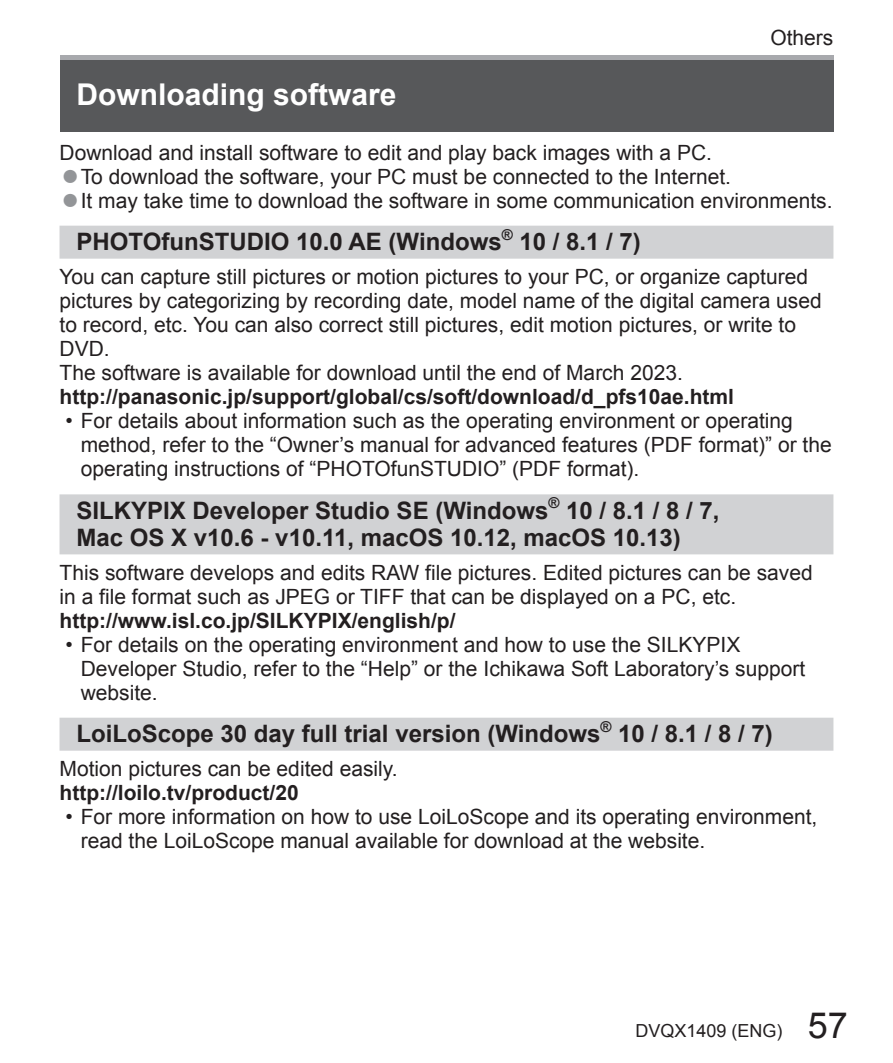
<style>
.page{position:relative;width:893px;height:1063px;background:#fff}
.page>*{position:absolute;margin:0;border:0;box-sizing:border-box;transform-origin:0 0}
.t1{font:700 30px "Arial";color:#fff}
.t2{font:700 24px/27px "Arial";color:#231f20}
.t3{font:21px/24px "Arial";color:#231f20}
.t4{font:700 21px "Arial";color:#231f20}
.t5{font:18px "Arial";color:#231f20}
.s1{font-size:30.3px;color:#939598}
.s2{font-size:36px}
</style>
<div class="page">
<div style="left:60px;top:55px;width:773px;height:77px;background:#57585a"></div>
<div style="left:60px;top:55px;width:773px;height:5px;background:#a8a9ad"></div>
<div style="left:60px;top:226px;width:773px;height:33px;background:#d1d2d4"></div>
<div style="left:60px;top:494px;width:773px;height:60px;background:#d1d2d4"></div>
<div style="left:60px;top:718px;width:773px;height:33px;background:#d1d2d4"></div>
<p class="t3" style="left:770px;top:26px;width:65px">Others</p>
<h1 class="t1" style="left:77px;top:78px;width:322px">Downloading software</h1>
<p class="t3" style="left:60px;top:141px;width:654px">Download and install software to edit and play back images with a PC.</p>
<p class="t3" style="left:61px;top:165px;width:671px"><span class="s1">●</span>To download the software, your PC must be connected to the Internet.</p>
<p class="t3" style="left:61px;top:189px;width:773px"><span class="s1">●</span>It may take time to download the software in some communication environments.</p>
<p class="t2" style="left:77px;top:228px;width:566px">PHOTOfunSTUDIO 10.0 AE (Windows<sup>®</sup> 10 / 8.1 / 7)</p>
<p class="t3" style="left:60px;top:265px;width:764px">You can capture still pictures or motion pictures to your PC, or organize captured pictures by categorizing by recording date, model name of the digital camera used to record, etc. You can also correct still pictures, edit motion pictures, or write to DVD.<br>The software is available for download until the end of March 2023.</p>
<p class="t4" style="left:60px;top:385px;width:676px">http://panasonic.jp/support/global/cs/soft/download/d_pfs10ae.html</p>
<p class="t3" style="left:81px;top:409px;width:752px;text-indent:-15px">• For details about information such as the operating environment or operating method, refer to the “Owner’s manual for advanced features (PDF format)” or the operating instructions of “PHOTOfunSTUDIO” (PDF format).</p>
<p class="t2" style="left:77px;top:497px;width:645px">SILKYPIX Developer Studio SE (Windows<sup>®</sup> 10 / 8.1 / 8 / 7,<br>Mac OS X v10.6 - v10.11, macOS 10.12, macOS 10.13)</p>
<p class="t3" style="left:60px;top:561px;width:755px">This software develops and edits RAW file pictures. Edited pictures can be saved in a file format such as JPEG or TIFF that can be displayed on a PC, etc.</p>
<p class="t4" style="left:60px;top:609px;width:397px">http://www.isl.co.jp/SILKYPIX/english/p/</p>
<p class="t3" style="left:81px;top:633px;width:726px;text-indent:-15px">• For details on the operating environment and how to use the SILKYPIX<br>Developer Studio, refer to the “Help” or the Ichikawa Soft Laboratory’s support website.</p>
<p class="t2" style="left:77px;top:720px;width:698px">LoiLoScope 30 day full trial version (Windows<sup>®</sup> 10 / 8.1 / 8 / 7)</p>
<p class="t3" style="left:60px;top:757px;width:340px">Motion pictures can be edited easily.</p>
<p class="t4" style="left:60px;top:781px;width:241px">http://loilo.tv/product/20</p>
<p class="t3" style="left:81px;top:805px;width:738px;text-indent:-15px">• For more information on how to use LoiLoScope and its operating environment, read the LoiLoScope manual available for download at the website.</p>
<p class="t5" style="left:635px;top:1021px;width:214px">DVQX1409 (ENG) <span class="s2">57</span></p>
</div>
